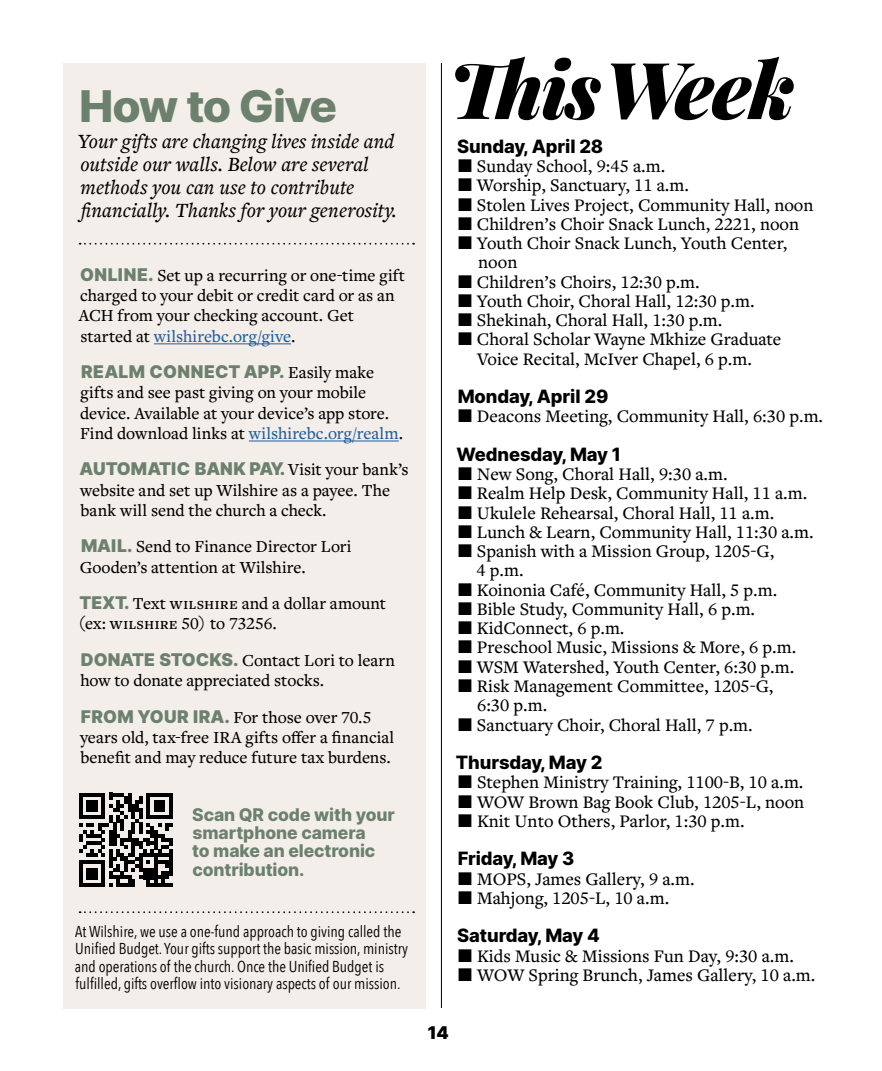
<style>
.page{position:relative;width:882px;height:1071px;background:#fff}
.page>*{position:absolute;margin:0;border:0;box-sizing:border-box;transform-origin:0 0}
.t1{font:italic 900 78.58px "Playfair Display";letter-spacing:-.025em;color:#000}
.t2{font:800 43.75px "Inter";letter-spacing:-.04em;color:#6c816d;scale:1.05 1}
.t3{font:italic 500 21px/23.1px "Freight Text Pro";color:#000}
.t4{font:500 18.38px/19.2px "Freight Text Pro";color:#000}
.t5{font:800 18.38px "Inter";letter-spacing:-.005em;color:#000}
.t6{font:500 17.5px/20.1px "Freight Text Pro";color:#000}
.t7{font:800 17.5px/18.4px "Inter";letter-spacing:-.005em;color:#6c816d}
.t8{font:900 17.5px "Inter";letter-spacing:.01em;color:#6c816d}
.t9{font:900 17.5px "Inter";color:#000}
.t10{font:15.75px/17.5px "Avenir Next Condensed";color:#000}
.s1{font-family:"Inter";font-weight:900;color:#6c816d}
.s2{color:#215e9e}
.s3{font-family:"Freight Text Pro";font-weight:500;color:#000}
</style>
<div class="page">
<div style="left:64px;top:63px;width:362px;height:945px;background:#f4eeea"></div>
<hr style="left:154px;top:344px;width:137px;height:1px;background:#215e9e">
<hr style="left:249px;top:441px;width:150px;height:1px;background:#215e9e">
<svg style="left:79px;top:793px;width:94px;height:94px"></svg>
<svg style="left:80px;top:243px;width:334px;height:2px"></svg>
<svg style="left:80px;top:911px;width:334px;height:2px"></svg>
<hr style="left:441px;top:63px;width:1px;height:945px;background:#000">
<h2 class="t2" style="left:79px;top:73px;width:247px">How to Give</h2>
<p class="t3" style="left:78px;top:129px;width:320px">Your gifts are changing lives inside and outside our walls. Below are several methods you can use to contribute financially. Thanks for your generosity.</p>
<p class="t6" style="left:79px;top:265px;width:328px"><span class="s1">ONLINE.</span> Set up a recurring or one-time gift charged to your debit or credit card or as an ACH from your checking account. Get started at <span class="s2">wilshirebc.org/give</span>.</p>
<p class="t8" style="left:81px;top:359px;width:295px">REALM CONNECT APP. <span class="s3">Easily make</span></p>
<p class="t6" style="left:80px;top:382px;width:325px">gifts and see past giving on your mobile device. Available at your device’s app store.<br>Find download links at <span class="s2">wilshirebc.org/realm</span>.</p>
<p class="t8" style="left:79px;top:456px;width:331px">AUTOMATIC BANK PAY. <span class="s3">Visit your bank’s</span></p>
<p class="t6" style="left:80px;top:479px;width:311px">website and set up Wilshire as a payee. The bank will send the church a check.</p>
<p class="t6" style="left:80px;top:536px;width:273px"><span class="s1">MAIL.</span> Send to Finance Director Lori<br>Gooden’s attention at Wilshire.</p>
<p class="t6" style="left:78px;top:593px;width:310px"><span class="s1">TEXT.</span> Text wilshire and a dollar amount (ex: wilshire 50) to 73256.</p>
<p class="t6" style="left:80px;top:650px;width:316px"><span class="s1">DONATE STOCKS.</span> Contact Lori to learn how to donate appreciated stocks.</p>
<p class="t6" style="left:80px;top:707px;width:316px"><span class="s1">FROM YOUR IRA.</span> For those over 70.5 years old, tax-free IRA gifts offer a financial benefit and may reduce future tax burdens.</p>
<p class="t7" style="left:192px;top:804px;width:204px">Scan QR code with your smartphone camera<br>to make an electronic contribution.</p>
<p class="t10" style="left:75px;top:922px;width:335px">At Wilshire, we use a one-fund approach to giving called the Unified Budget. Your gifts support the basic mission, ministry and operations of the church. Once the Unified Budget is fulfilled, gifts overflow into visionary aspects of our mission.</p>
<h1 class="t1" style="left:449px;top:25px;width:347px">This Week</h1>
<p class="t5" style="left:457px;top:132px;width:148px">Sunday, April 28</p>
<p class="t4" style="left:458px;top:156px;width:209px">■ Sunday School, 9:45 a.m.</p>
<p class="t4" style="left:458px;top:175px;width:233px">■ Worship, Sanctuary, 11 a.m.</p>
<p class="t4" style="left:458px;top:194px;width:357px">■ Stolen Lives Project, Community Hall, noon</p>
<p class="t4" style="left:458px;top:214px;width:343px">■ Children’s Choir Snack Lunch, 2221, noon</p>
<p class="t4" style="left:478px;top:233px;width:311px;text-indent:-20px">■ Youth Choir Snack Lunch, Youth Center, noon</p>
<p class="t4" style="left:458px;top:271px;width:243px">■ Children’s Choirs, 12:30 p.m.</p>
<p class="t4" style="left:458px;top:291px;width:298px">■ Youth Choir, Choral Hall, 12:30 p.m.</p>
<p class="t4" style="left:458px;top:310px;width:266px">■ Shekinah, Choral Hall, 1:30 p.m.</p>
<p class="t4" style="left:458px;top:329px;width:325px;text-align:center">■ Choral Scholar Wayne Mkhize Graduate<br>Voice Recital, McIver Chapel, 6 p.m.</p>
<p class="t5" style="left:458px;top:383px;width:152px">Monday, April 29</p>
<p class="t4" style="left:458px;top:406px;width:367px">■ Deacons Meeting, Community Hall, 6:30 p.m.</p>
<p class="t5" style="left:457px;top:440px;width:166px">Wednesday, May 1</p>
<p class="t4" style="left:458px;top:464px;width:271px">■ New Song, Choral Hall, 9:30 a.m.</p>
<p class="t4" style="left:458px;top:483px;width:351px">■ Realm Help Desk, Community Hall, 11 a.m.</p>
<p class="t4" style="left:458px;top:502px;width:318px">■ Ukulele Rehearsal, Choral Hall, 11 a.m.</p>
<p class="t4" style="left:458px;top:522px;width:357px">■ Lunch &amp; Learn, Community Hall, 11:30 a.m.</p>
<p class="t4" style="left:476px;top:541px;width:299px;text-indent:-18px">■ Spanish with a Mission Group, 1205-G,<br>4 p.m.</p>
<p class="t4" style="left:458px;top:580px;width:321px">■ Koinonia Café, Community Hall, 5 p.m.</p>
<p class="t4" style="left:458px;top:599px;width:299px">■ Bible Study, Community Hall, 6 p.m.</p>
<p class="t4" style="left:458px;top:618px;width:168px">■ KidConnect, 6 p.m.</p>
<p class="t4" style="left:458px;top:637px;width:340px">■ Preschool Music, Missions &amp; More, 6 p.m.</p>
<p class="t4" style="left:458px;top:657px;width:338px">■ WSM Watershed, Youth Center, 6:30 p.m.</p>
<p class="t4" style="left:477px;top:676px;width:298px;text-indent:-19px">■ Risk Management Committee, 1205-G,<br>6:30 p.m.</p>
<p class="t4" style="left:458px;top:714px;width:296px">■ Sanctuary Choir, Choral Hall, 7 p.m.</p>
<p class="t5" style="left:456px;top:748px;width:148px">Thursday, May 2</p>
<p class="t4" style="left:458px;top:772px;width:347px">■ Stephen Ministry Training, 1100-B, 10 a.m.</p>
<p class="t4" style="left:458px;top:791px;width:348px">■ WOW Brown Bag Book Club, 1205-L, noon</p>
<p class="t4" style="left:458px;top:811px;width:288px">■ Knit Unto Others, Parlor, 1:30 p.m.</p>
<p class="t5" style="left:458px;top:845px;width:118px">Friday, May 3</p>
<p class="t4" style="left:458px;top:868px;width:238px">■ MOPS, James Gallery, 9 a.m.</p>
<p class="t4" style="left:458px;top:888px;width:213px">■ Mahjong, 1205-L, 10 a.m.</p>
<p class="t5" style="left:457px;top:922px;width:144px">Saturday, May 4</p>
<p class="t4" style="left:458px;top:945px;width:337px">■ Kids Music &amp; Missions Fun Day, 9:30 a.m.</p>
<p class="t4" style="left:458px;top:965px;width:359px">■ WOW Spring Brunch, James Gallery, 10 a.m.</p>
<p class="t9" style="left:428px;top:1019px;width:23px">14</p>
</div>
